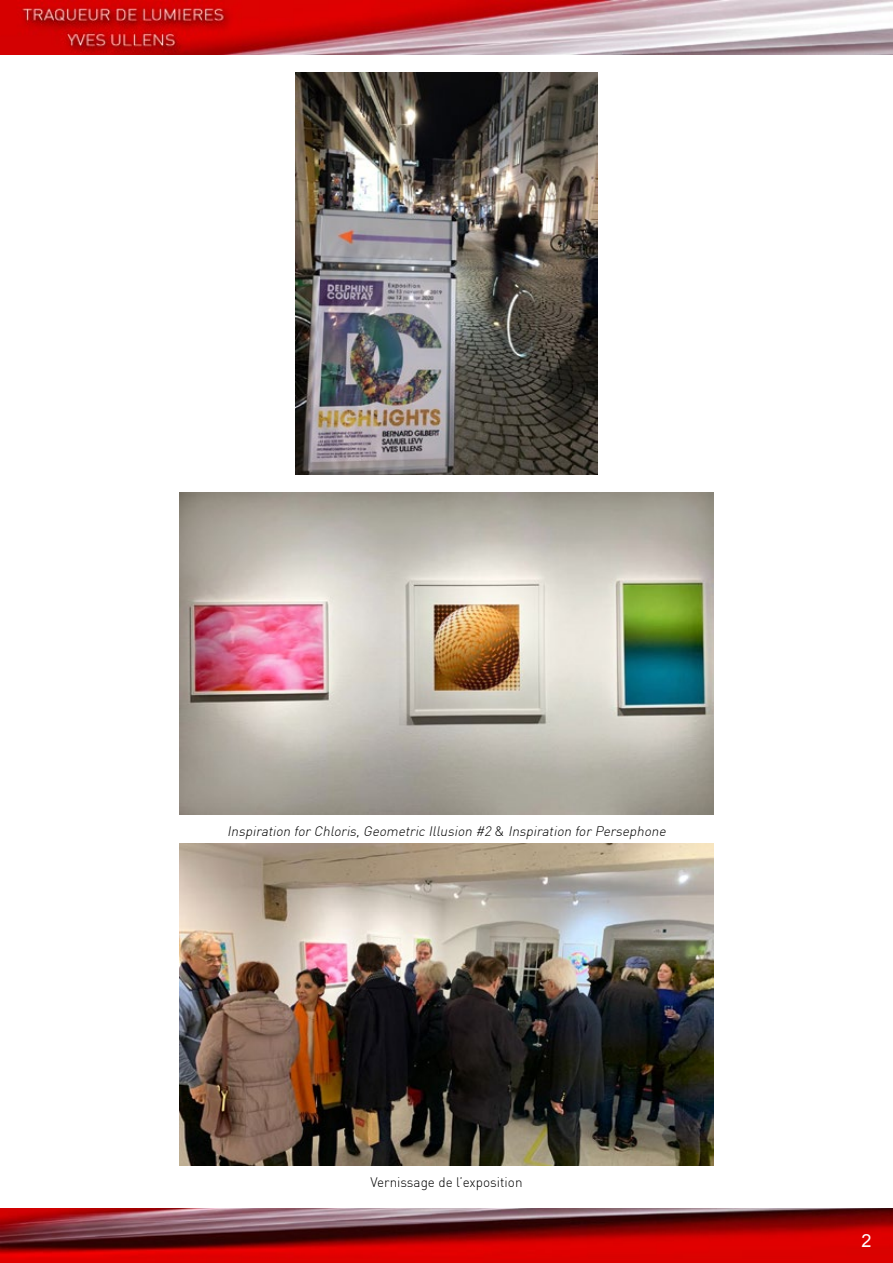
<style>
.page{position:relative;width:893px;height:1263px;background:#fff}
.page>*{position:absolute;margin:0;border:0;box-sizing:border-box;transform-origin:0 0}
.t1{font:18px "Arial";color:#fff}
.t2{font:italic 300 13.5px "DIN";color:#000}
.t3{font:300 13.5px "DIN";color:#000}
.s1{font-style:normal}
</style>
<div class="page">
<img style="left:0;top:0;width:893px;height:54px">
<img style="left:0;top:1209px;width:893px;height:54px">
<img style="left:296px;top:72px;width:301px;height:402px">
<img style="left:179px;top:492px;width:535px;height:322px">
<img style="left:179px;top:843px;width:535px;height:322px">
<p class="t2" style="left:227px;top:823px;width:443px">Inspiration for Chloris,Geometric Illusion #2 <span class="s1">&amp;</span> Inspiration for Persephone</p>
<p class="t3" style="left:370px;top:1174px;width:154px">Vernissage de l’exposition</p>
<h1 class="t1" style="left:862px;top:1228px;width:12px">2</h1>
</div>
